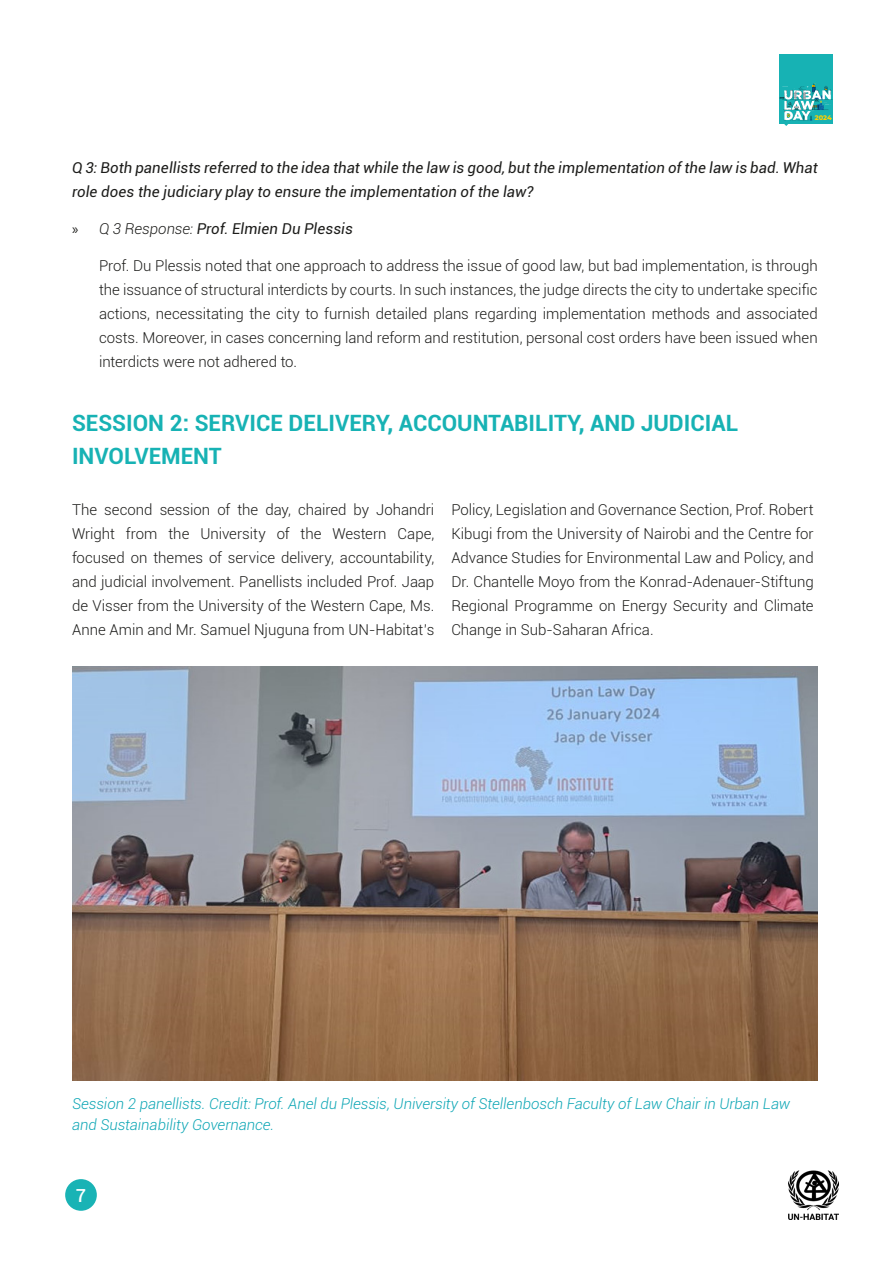
<style>
.page{position:relative;width:893px;height:1263px;background:#fff}
.page>*{position:absolute;margin:0;border:0;box-sizing:border-box;transform-origin:0 0}
.t1{font:700 22.5px/33px "Roboto";color:#17b2b4}
.t2{font:500 18px "Roboto";color:#fff}
.t3{font:300 15px/24px "Roboto";color:#1d1d1b;text-align:justify}
.t4{font:italic 15px/24px "Roboto";letter-spacing:.005em;color:#1d1d1b}
.t5{font:italic 300 15px/21px "Roboto";color:#0da6b5}
.t6{font:800 6.6px "Montserrat";color:#ffcf01}
.s1{font-family:"Myriad Pro";font-style:normal}
.s2{font-weight:300}
</style>
<div class="page">
<div style="left:65px;top:1179px;width:32px;height:32px;background:#19b3b5;border-radius:50%"></div>
<img style="left:788px;top:1170px;width:51px;height:50px">
<div style="left:779px;top:54px;width:54px;height:70px;background:#17b2b4"></div>
<svg style="left:779px;top:83px;width:53px;height:43px"></svg>
<img style="left:72px;top:666px;width:746px;height:414px">
<p class="t6" style="left:815px;top:113px;width:19px">2024</p>
<p class="t4" style="left:72px;top:155px;width:747px">Q 3: Both panellists referred to the idea that while the law is good, but the implementation of the law is bad. What role does the judiciary play to ensure the implementation of the law?</p>
<p class="t4" style="left:72px;top:216px;width:282px"><span class="s1">»</span> <span class="s2">Q 3 Response:</span> Prof. Elmien Du Plessis</p>
<p class="t3" style="left:99px;top:253px;width:720px">Prof. Du Plessis noted that one approach to address the issue of good law, but bad implementation, is through the issuance of structural interdicts by courts. In such instances, the judge directs the city to undertake specific actions, necessitating the city to furnish detailed plans regarding implementation methods and associated costs. Moreover, in cases concerning land reform and restitution, personal cost orders have been issued when interdicts were not adhered to.</p>
<p class="t1" style="left:72px;top:405px;width:668px">SESSION 2: SERVICE DELIVERY, ACCOUNTABILITY, AND JUDICIAL<br>INVOLVEMENT</p>
<p class="t3" style="left:72px;top:497px;width:364px;text-align:left">The second session of the day, chaired by Johandri Wright from the University of the Western Cape, focused on themes of service delivery, accountability, and judicial involvement. Panellists included Prof. Jaap de Visser from the University of the Western Cape, Ms.<br>Anne Amin and Mr. Samuel Njuguna from UN-Habitat’s</p>
<p class="t3" style="left:451px;top:497px;width:364px">Policy, Legislation and Governance Section, Prof. Robert Kibugi from the University of Nairobi and the Centre for Advance Studies for Environmental Law and Policy, and Dr. Chantelle Moyo from the Konrad-Adenauer-Stiftung Regional Programme on Energy Security and Climate Change in Sub-Saharan Africa.</p>
<p class="t5" style="left:72px;top:1093px;width:720px">Session 2 panellists. Credit: Prof. Anel du Plessis, University of Stellenbosch Faculty of Law Chair in Urban Law and Sustainability Governance.</p>
<p class="t2" style="left:76px;top:1182px;width:12px">7</p>
</div>
